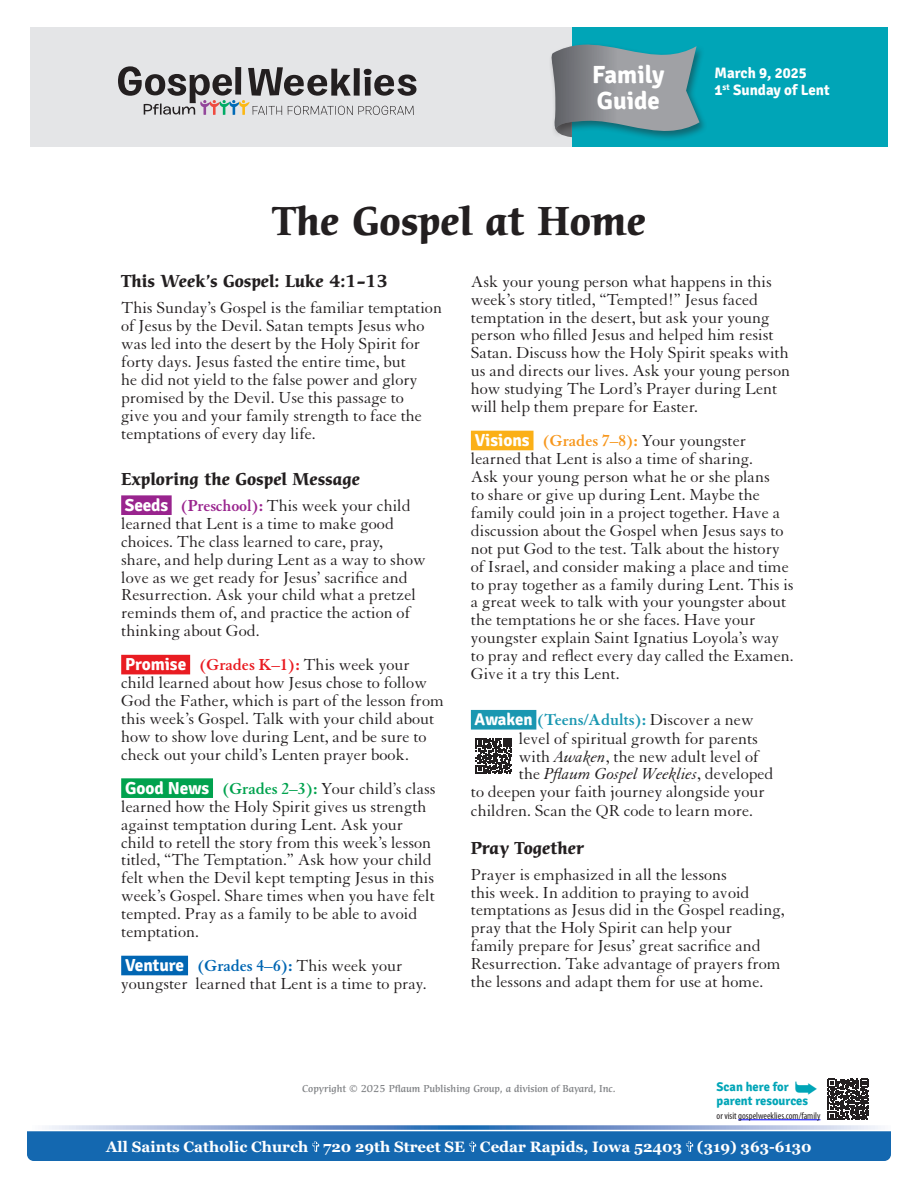
<style>
.page{position:relative;width:918px;height:1188px;background:#fff}
.page>*{position:absolute;margin:0;border:0;box-sizing:border-box;transform-origin:0 0}
.t1{font:700 39.3px "Cerigo Std";color:#231f20}
.t2{font:700 24.9px/26.2px "Signika";color:#fff}
.t3{font:17.4px/18px "Granjon LT Std";color:#231f20}
.t4{font:700 17.4px "Granjon LT Std";color:#1a97b1}
.t5{font:italic 17.4px "Granjon LT Std";color:#231f20}
.t6{font:700 16.8px "Cerigo Std";color:#231f20}
.t7{font:700 15px "Georgia";color:#fff}
.t8{font:700 15px/16.8px "Signika";color:#fff}
.t9{font:700 12.6px/14px "Signika";color:#00a5b7}
.t10{font:500 9.75px "Cerigo Std";color:#808285}
.t11{font:condensed 9.75px "Myriad Pro";color:#231f20}
.s1{font-family:"Signika";font-weight:700;color:#fff}
.s2{font-weight:700;color:#99248e}
.s3{font-weight:700;color:#e91c22}
.s4{font-weight:700;color:#00a24e}
.s5{font-weight:700;color:#0166b3}
.s6{font-weight:700;color:#f7971d}
.s7{font-family:"Signika";font-size:16.8px;color:#fff}
.s8{font-weight:400;color:#231f20}
.s9{font-style:italic}
.s10{font-style:normal}
</style>
<div class="page">
<svg style="left:45px;top:1125px;width:836px;height:5px;background:#93add6"></svg>
<div style="left:27px;top:1131px;width:864px;height:30px;background:#1468b0"></div>
<div style="left:537px;top:27px;width:351px;height:120px;background:#00a5b7"></div>
<div style="left:30px;top:27px;width:542px;height:120px;background:#e4e5e7"></div>
<div style="left:548px;top:43px;width:160px;height:98px;background:#231f20;opacity:.45"></div>
<svg style="left:550px;top:44px;width:150px;height:93px;background:#78949a"></svg>
<svg style="left:118px;top:66px;width:298px;height:49px"></svg>
<hr style="left:738px;top:1120px;width:82px;height:1px;background:#00f">
<svg style="left:827px;top:1079px;width:42px;height:41px"></svg>
<div style="left:121px;top:495px;width:51px;height:20px;background:#99248e"></div>
<div style="left:121px;top:655px;width:69px;height:19px;background:#e91c22"></div>
<div style="left:121px;top:778px;width:92px;height:20px;background:#00a24e"></div>
<div style="left:121px;top:956px;width:67px;height:19px;background:#0166b3"></div>
<div style="left:471px;top:431px;width:63px;height:19px;background:#fbb017"></div>
<div style="left:471px;top:710px;width:65px;height:20px;background:#1a97b1"></div>
<svg style="left:476px;top:738px;width:36px;height:36px"></svg>
<p class="t2" style="left:592px;top:62px;width:74px">Family<br>Guide</p>
<p class="t1" style="left:272px;top:198px;width:375px">The Gospel at Home</p>
<p class="t8" style="left:715px;top:64px;width:117px">March 9, 2025<br>1<sup>st</sup> Sunday of Lent</p>
<p class="t6" style="left:121px;top:272px;width:268px">This Week’s Gospel: Luke 4:1–13</p>
<p class="t3" style="left:121px;top:299px;width:322px">This Sunday’s Gospel is the familiar temptation of Jesus by the Devil. Satan tempts Jesus who was led into the desert by the Holy Spirit for forty days. Jesus fasted the entire time, but<br>he did not yield to the false power and glory promised by the Devil. Use this passage to<br>give you and your family strength to face the temptations of every day life.</p>
<p class="t6" style="left:121px;top:469px;width:240px">Exploring the Gospel Message</p>
<p class="t3" style="left:121px;top:497px;width:306px"><span class="s1">Seeds</span> <span class="s2">(Preschool):</span> This week your child learned that Lent is a time to make good choices. The class learned to care, pray, share, and help during Lent as a way to show love as we get ready for Jesus’ sacrifice and Resurrection. Ask your child what a pretzel reminds them of, and practice the action of thinking about God.</p>
<p class="t3" style="left:121px;top:656px;width:324px"><span class="s1">Promise</span> <span class="s3">(Grades K–1):</span> This week your child learned about how Jesus chose to follow God the Father, which is part of the lesson from this week’s Gospel. Talk with your child about how to show love during Lent, and be sure to check out your child’s Lenten prayer book.</p>
<p class="t3" style="left:121px;top:780px;width:316px"><span class="s1">Good News</span> <span class="s4">(Grades 2–3):</span> Your child’s class learned how the Holy Spirit gives us strength against temptation during Lent. Ask your child to retell the story from this week’s lesson titled, “The Temptation.” Ask how your child felt when the Devil kept tempting Jesus in this week’s Gospel. Share times when you have felt tempted. Pray as a family to be able to avoid temptation.</p>
<p class="t3" style="left:121px;top:957px;width:307px"><span class="s1">Venture</span> <span class="s5">(Grades 4–6):</span> This week your youngster learned that Lent is a time to pray.</p>
<p class="t3" style="left:471px;top:273px;width:321px">Ask your young person what happens in this week’s story titled, “Tempted!” Jesus faced temptation in the desert, but ask your young person who filled Jesus and helped him resist Satan. Discuss how the Holy Spirit speaks with us and directs our lives. Ask your young person how studying The Lord’s Prayer during Lent will help them prepare for Easter.</p>
<p class="t3" style="left:471px;top:432px;width:324px"><span class="s1">Visions</span> <span class="s6">(Grades 7–8):</span> Your youngster learned that Lent is also a time of sharing.<br>Ask your young person what he or she plans<br>to share or give up during Lent. Maybe the family could join in a project together. Have a discussion about the Gospel when Jesus says to not put God to the test. Talk about the history of Israel, and consider making a place and time to pray together as a family during Lent. This is a great week to talk with your youngster about the temptations he or she faces. Have your youngster explain Saint Ignatius Loyola’s way to pray and reflect every day called the Examen.<br>Give it a try this Lent.</p>
<p class="t4" style="left:475px;top:710px;width:280px"><span class="s7">Awaken</span> (Teens/Adults): <span class="s8">Discover a new</span></p>
<p class="t3" style="left:519px;top:730px;width:241px">level of spiritual growth for parents</p>
<p class="t3" style="left:519px;top:748px;width:241px">with <span class="s9">Awaken</span>, the new adult level of</p>
<p class="t5" style="left:519px;top:765px;width:256px"><span class="s10">the</span> Pflaum Gospel Weeklies<span class="s10">, developed</span></p>
<p class="t3" style="left:471px;top:783px;width:296px">to deepen your faith journey alongside your</p>
<p class="t3" style="left:471px;top:802px;width:284px">children. Scan the QR code to learn more.</p>
<p class="t6" style="left:471px;top:838px;width:114px">Pray Together</p>
<p class="t3" style="left:471px;top:866px;width:315px">Prayer is emphasized in all the lessons<br>this week. In addition to praying to avoid temptations as Jesus did in the Gospel reading, pray that the Holy Spirit can help your<br>family prepare for Jesus’ great sacrifice and Resurrection. Take advantage of prayers from the lessons and adapt them for use at home.</p>
<p class="t10" style="left:302px;top:1083px;width:315px">Copyright © 2025 Pflaum Publishing Group, a division of Bayard, Inc.</p>
<p class="t9" style="left:717px;top:1080px;width:93px">Scan here for parent resources</p>
<p class="t11" style="left:717px;top:1110px;width:105px">or visit gospelweeklies.com/family</p>
<p class="t7" style="left:106px;top:1137px;width:707px">All Saints Catholic Church 720 29th Street SE Cedar Rapids, Iowa 52403 (319) 363-6130</p>
</div>
